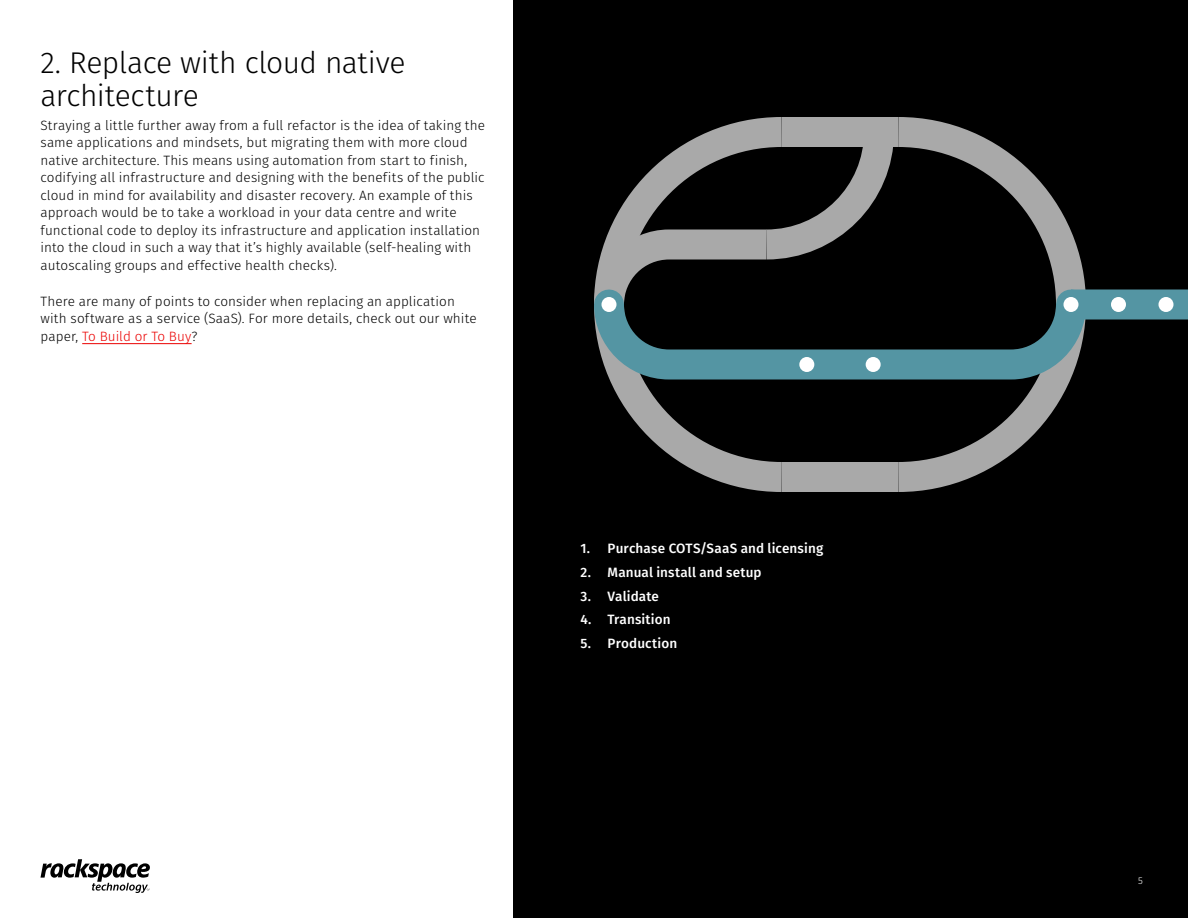
<style>
.page{position:relative;width:1188px;height:918px;background:#fff}
.page>*{position:absolute;margin:0;border:0;box-sizing:border-box;transform-origin:0 0}
.t1{font:300 30px/33px "Fira Sans";letter-spacing:-.015em;color:#000}
.Paragraph{font:300 13.5px/17.5px "Fira Sans";letter-spacing:.005em;color:#000}
.t2{font:500 13.5px "Fira Sans";letter-spacing:.01em;color:#fff}
.t3{font:300 9.75px "Fira Sans";color:#fff}
.s1{color:#eb0000}
</style>
<div class="page">
<div style="left:513px;top:0;width:675px;height:918px;background:#000"></div>
<hr style="left:82px;top:343px;width:110px;height:1px;background:#eb0000">
<svg style="left:909px;top:117px;width:175px;height:157px"></svg>
<svg style="left:596px;top:117px;width:313px;height:157px"></svg>
<div style="left:782px;top:462px;width:116px;height:30px;background:#a9a9a9"></div>
<svg style="left:617px;top:394px;width:165px;height:98px"></svg>
<div style="left:782px;top:117px;width:116px;height:30px;background:#a9a9a9"></div>
<svg style="left:898px;top:394px;width:165px;height:98px"></svg>
<div style="left:1071px;top:290px;width:117px;height:30px;background:#5495a3"></div>
<div style="left:1111px;top:297px;width:15px;height:15px;background:#fff;border-radius:50%"></div>
<div style="left:1158px;top:297px;width:15px;height:15px;background:#fff;border-radius:50%"></div>
<svg style="left:594px;top:274px;width:507px;height:120px"></svg>
<div style="left:602px;top:297px;width:14px;height:15px;background:#fff;border-radius:50%"></div>
<div style="left:1064px;top:297px;width:14px;height:15px;background:#fff;border-radius:50%"></div>
<div style="left:799px;top:357px;width:15px;height:15px;background:#fff;border-radius:50%"></div>
<div style="left:866px;top:357px;width:15px;height:15px;background:#fff;border-radius:50%"></div>
<svg style="left:40px;top:859px;width:110px;height:34px"></svg>
<h2 class="t1" style="left:40px;top:46px;width:367px">2. Replace with cloud native architecture</h2>
<p class="Paragraph" style="left:40px;top:116px;width:446px">Straying a little further away from a full refactor is the idea of taking the same applications and mindsets, but migrating them with more cloud native architecture. This means using automation from start to finish, codifying all infrastructure and designing with the benefits of the public cloud in mind for availability and disaster recovery. An example of this approach would be to take a workload in your data centre and write functional code to deploy its infrastructure and application installation into the cloud in such a way that it’s highly available (self-healing with autoscaling groups and effective health checks).</p>
<p class="Paragraph" style="left:40px;top:292px;width:438px">There are many of points to consider when replacing an application with software as a service (SaaS). For more details, check out our white paper, <span class="s1">To Build or To Buy</span>?</p>
<p class="t2" style="left:581px;top:538px;width:244px">1. Purchase COTS/SaaS and licensing</p>
<p class="t2" style="left:581px;top:561px;width:182px">2. Manual install and setup</p>
<p class="t2" style="left:581px;top:585px;width:80px">3. Validate</p>
<p class="t2" style="left:581px;top:609px;width:92px">4. Transition</p>
<p class="t2" style="left:581px;top:633px;width:98px">5. Production</p>
<p class="t3" style="left:1138px;top:874px;width:6px">5</p>
</div>
